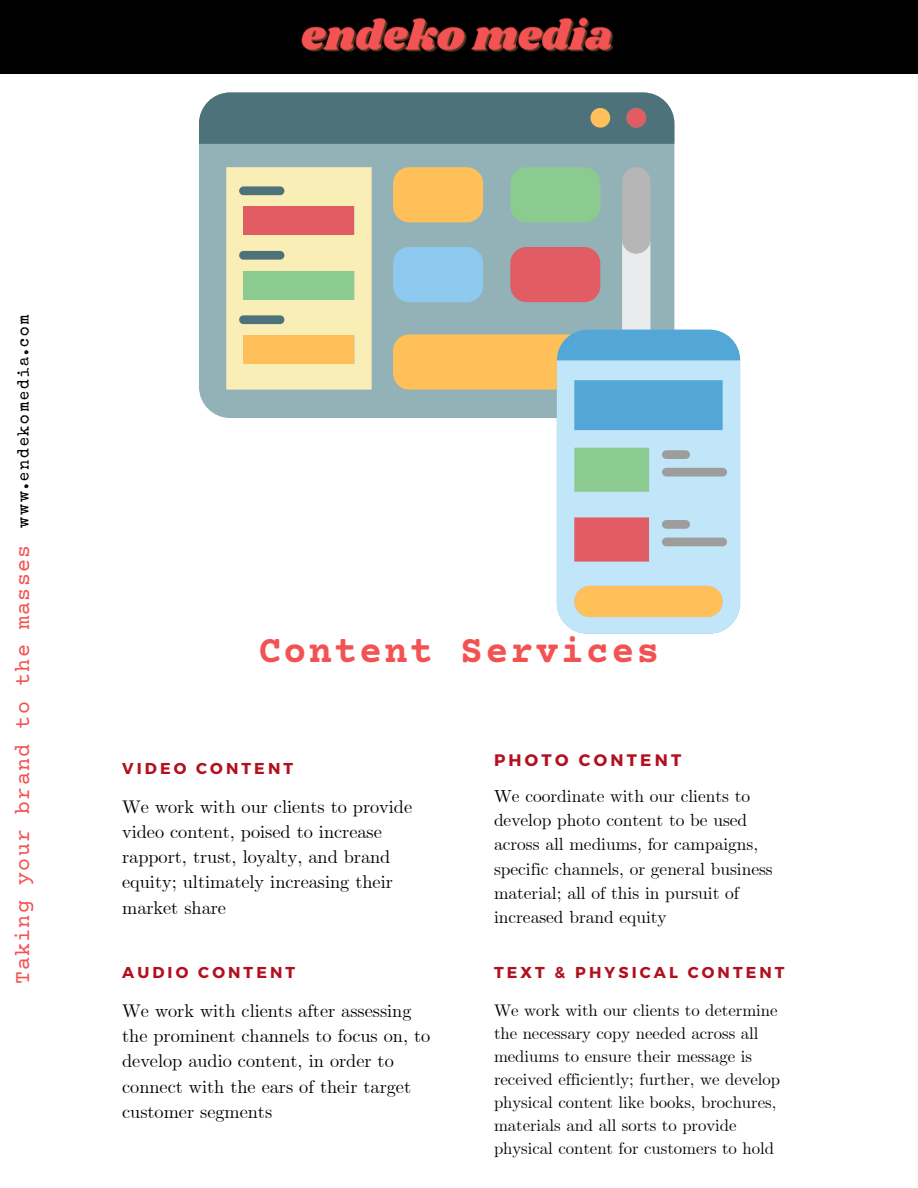
<style>
.page{position:relative;width:918px;height:1188px;background:#fff}
.page>*{position:absolute;margin:0;border:0;box-sizing:border-box;transform-origin:0 0}
.t1{font:700 38.25px "Courier Prime";letter-spacing:.06em;color:#f35252}
.t2{font:21.6px "Courier Prime";letter-spacing:.06em;color:#f35252}
.t3{font:18.3px/25.2px "CMU Serif";color:#000}
.t4{font:17.4px/24.2px "CMU Serif";color:#000}
.t5{font:16.65px/23.1px "CMU Serif";color:#000}
.t6{font:700 16.65px "Montserrat";letter-spacing:.195em;color:#b2101f}
.t7{font:700 15.75px "Montserrat";letter-spacing:.195em;color:#b2101f}
.s1{font-family:"Special Elite";font-size:16.2px;color:#000}
</style>
<div class="page">
<div style="left:0;top:0;width:918px;height:73px;background:#000"></div>
<img style="left:301px;top:17px;width:312px;height:35px">
<svg style="left:199px;top:119px;width:476px;height:487px"></svg>
<svg style="left:557px;top:390px;width:183px;height:244px;background:#b7ccd0"></svg>
<div style="left:199px;top:93px;width:475px;height:51px;background:#4d727a"></div>
<svg style="left:393px;top:167px;width:347px;height:223px"></svg>
<div style="left:393px;top:247px;width:90px;height:55px;background:#8ecaef;border-radius:16px"></div>
<div style="left:393px;top:167px;width:90px;height:55px;background:#ffc05a;border-radius:16px"></div>
<div style="left:226px;top:167px;width:146px;height:223px;background:#f9eeb6"></div>
<div style="left:244px;top:335px;width:110px;height:29px;background:#ffc05a"></div>
<div style="left:244px;top:271px;width:110px;height:28px;background:#8bcb8f"></div>
<div style="left:244px;top:207px;width:110px;height:28px;background:#e15c63"></div>
<div style="left:662px;top:450px;width:28px;height:9px;background:#9c9d9c;border-radius:4px"></div>
<div style="left:662px;top:468px;width:65px;height:9px;background:#9c9d9c;border-radius:4px"></div>
<div style="left:662px;top:520px;width:28px;height:9px;background:#9c9d9c;border-radius:4px"></div>
<div style="left:662px;top:538px;width:65px;height:8px;background:#9c9d9c;border-radius:4px"></div>
<div style="left:239px;top:186px;width:45px;height:9px;background:#4d727a;border-radius:4px"></div>
<div style="left:239px;top:251px;width:45px;height:9px;background:#4d727a;border-radius:4px"></div>
<div style="left:239px;top:315px;width:45px;height:9px;background:#4d727a;border-radius:4px"></div>
<p class="t2" style="left:12px;top:984px;width:672px;rotate:-90deg">Taking your brand to the masses <span class="s1">www.endekomedia.com</span></p>
<h1 class="t1" style="left:258px;top:632px;width:403px">Content Services</h1>
<p class="t7" style="left:122px;top:758px;width:172px">VIDEO CONTENT</p>
<p class="t3" style="left:122px;top:795px;width:291px">We work with our clients to provide video content, poised to increase rapport, trust, loyalty, and brand equity; ultimately increasing their market share</p>
<p class="t7" style="left:122px;top:962px;width:175px">AUDIO CONTENT</p>
<p class="t3" style="left:122px;top:999px;width:310px">We work with clients after assessing the prominent channels to focus on, to develop audio content, in order to connect with the ears of their target customer segments</p>
<p class="t6" style="left:494px;top:749px;width:189px">PHOTO CONTENT</p>
<p class="t4" style="left:494px;top:785px;width:280px">We coordinate with our clients to develop photo content to be used across all mediums, for campaigns, specific channels, or general business material; all of this in pursuit of increased brand equity</p>
<p class="t7" style="left:494px;top:962px;width:292px">TEXT &amp; PHYSICAL CONTENT</p>
<p class="t5" style="left:494px;top:999px;width:288px">We work with our clients to determine the necessary copy needed across all mediums to ensure their message is received efficiently; further, we develop physical content like books, brochures, materials and all sorts to provide physical content for customers to hold</p>
</div>
